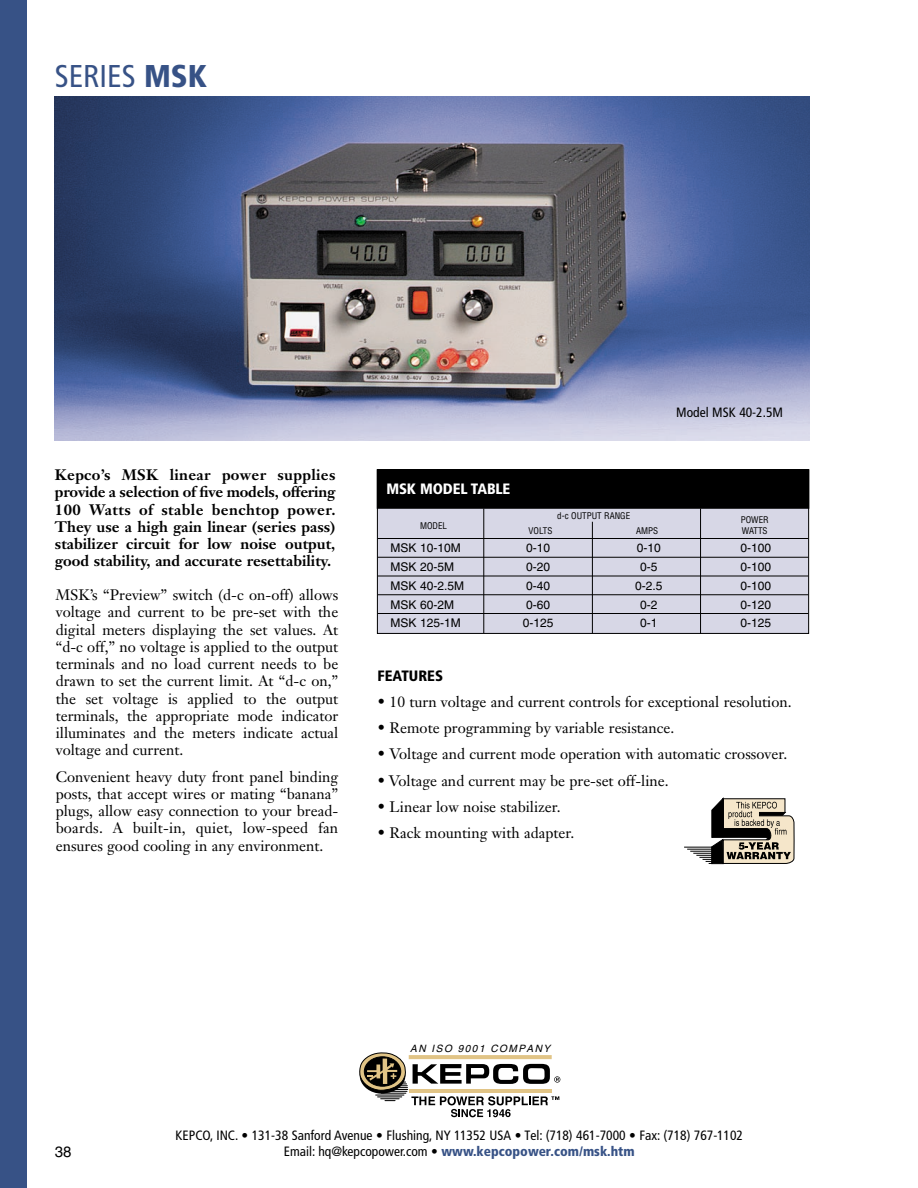
<style>
.page{position:relative;width:918px;height:1188px;background:#fff}
.page>*{position:absolute;margin:0;border:0;box-sizing:border-box;transform-origin:0 0}
.t1{font:condensed 31.5px "Frutiger";color:#375286}
.t2{font:15px/17.2px "Janson Text";color:#000;text-align:justify}
.t3{font:700 15px/17.2px "Janson Text";color:#000;text-align:justify}
.t4{font:900 condensed 15px "Frutiger";letter-spacing:-.01em;color:#fff}
.t5{font:900 condensed 15px "Frutiger";color:#000}
.t6{font:15px "Helvetica";color:#000}
.t7{font:condensed 13.5px/16.5px "Frutiger";color:#000;text-align:center}
.t8{font:12px "Helvetica";color:#000}
.t9{font:italic 10.2px "Helvetica";letter-spacing:.145em;color:#000}
.t10{font:condensed 9px "Helvetica";color:#000}
.s1{font-weight:900}
.s2{font-weight:900;color:#375286}
</style>
<div class="page">
<div style="left:0;top:0;width:27px;height:1188px;background:#375286"></div>
<img style="left:54px;top:97px;width:756px;height:344px">
<div style="left:377px;top:470px;width:432px;height:163px;background:#d7d7e6"></div>
<hr style="left:378px;top:538px;width:430px;height:1px;background:#000">
<hr style="left:378px;top:557px;width:430px;height:1px;background:#000">
<hr style="left:378px;top:576px;width:430px;height:1px;background:#000">
<hr style="left:378px;top:594px;width:430px;height:1px;background:#000">
<hr style="left:378px;top:613px;width:430px;height:1px;background:#000">
<div style="left:377px;top:470px;width:432px;height:38px;background:#000"></div>
<div style="left:377px;top:469px;width:432px;height:40px;border:1px solid #000"></div>
<hr style="left:483px;top:508px;width:1px;height:125px;background:#000">
<hr style="left:592px;top:522px;width:1px;height:111px;background:#000">
<hr style="left:700px;top:508px;width:1px;height:126px;background:#000">
<svg style="left:359px;top:1052px;width:201px;height:65px"></svg>
<svg style="left:684px;top:798px;width:111px;height:66px"></svg>
<h1 class="t1" style="left:55px;top:63px;width:154px">SERIES <span class="s1">MSK</span></h1>
<p class="t3" style="left:55px;top:468px;width:282px">Kepco’s MSK linear power supplies provide a selection of five models, offering 100 Watts of stable benchtop power.<br>They use a high gain linear (series pass) stabilizer circuit for low noise output, good stability, and accurate resettability.</p>
<p class="t2" style="left:56px;top:588px;width:284px">MSK’s “Preview” switch (d-c on-off) allows voltage and current to be pre-set with the digital meters displaying the set values. At “d-c off,” no voltage is applied to the output terminals and no load current needs to be drawn to set the current limit. At “d-c on,” the set voltage is applied to the output terminals, the appropriate mode indicator illuminates and the meters indicate actual voltage and current.</p>
<p class="t2" style="left:56px;top:769px;width:284px">Convenient heavy duty front panel binding posts, that accept wires or mating “banana” plugs, allow easy connection to your bread&shy;boards. A built-in, quiet, low-speed fan ensures good cooling in any environment.</p>
<p class="t7" style="left:676px;top:405px;width:108px">Model MSK 40-2.5M</p>
<p class="t4" style="left:386px;top:483px;width:125px">MSK MODEL TABLE</p>
<p class="t10" style="left:420px;top:522px;width:28px">MODEL</p>
<p class="t10" style="left:557px;top:512px;width:74px">d-c OUTPUT RANGE</p>
<p class="t10" style="left:741px;top:516px;width:29px">POWER</p>
<p class="t10" style="left:529px;top:527px;width:25px">VOLTS</p>
<p class="t10" style="left:636px;top:527px;width:24px">AMPS</p>
<p class="t10" style="left:742px;top:527px;width:27px">WATTS</p>
<p class="t8" style="left:390px;top:544px;width:72px">MSK 10-10M</p>
<p class="t8" style="left:526px;top:544px;width:26px">0-10</p>
<p class="t8" style="left:637px;top:544px;width:26px">0-10</p>
<p class="t8" style="left:740px;top:544px;width:32px">0-100</p>
<p class="t8" style="left:390px;top:563px;width:65px">MSK 20-5M</p>
<p class="t8" style="left:526px;top:563px;width:26px">0-20</p>
<p class="t8" style="left:640px;top:563px;width:19px">0-5</p>
<p class="t8" style="left:740px;top:563px;width:32px">0-100</p>
<p class="t8" style="left:390px;top:581px;width:75px">MSK 40-2.5M</p>
<p class="t8" style="left:526px;top:581px;width:26px">0-40</p>
<p class="t8" style="left:635px;top:581px;width:29px">0-2.5</p>
<p class="t8" style="left:740px;top:581px;width:32px">0-100</p>
<p class="t8" style="left:390px;top:600px;width:65px">MSK 60-2M</p>
<p class="t8" style="left:526px;top:600px;width:26px">0-60</p>
<p class="t8" style="left:640px;top:600px;width:19px">0-2</p>
<p class="t8" style="left:740px;top:600px;width:32px">0-120</p>
<p class="t8" style="left:390px;top:619px;width:72px">MSK 125-1M</p>
<p class="t8" style="left:523px;top:619px;width:32px">0-125</p>
<p class="t8" style="left:640px;top:619px;width:19px">0-1</p>
<p class="t8" style="left:740px;top:619px;width:32px">0-125</p>
<p class="t5" style="left:378px;top:669px;width:67px">FEATURES</p>
<p class="t2" style="left:378px;top:695px;width:416px">• 10 turn voltage and current controls for exceptional resolution.</p>
<p class="t2" style="left:378px;top:721px;width:298px">• Remote programming by variable resistance.</p>
<p class="t2" style="left:378px;top:747px;width:411px">• Voltage and current mode operation with automatic crossover.</p>
<p class="t2" style="left:378px;top:773px;width:293px">• Voltage and current may be pre-set off-line.</p>
<p class="t2" style="left:378px;top:800px;width:185px">• Linear low noise stabilizer.</p>
<p class="t2" style="left:378px;top:826px;width:198px">• Rack mounting with adapter.</p>
<p class="t9" style="left:410px;top:1045px;width:142px">AN ISO 9001 COMPANY</p>
<p class="t6" style="left:55px;top:1146px;width:18px">38</p>
<p class="t7" style="left:176px;top:1128px;width:569px">KEPCO, INC. • 131-38 Sanford Avenue • Flushing, NY 11352 USA • Tel: (718) 461-7000 • Fax: (718) 767-1102<br>Email: hq@kepcopower.com • <span class="s2">www.kepcopower.com/msk.htm</span></p>
</div>
